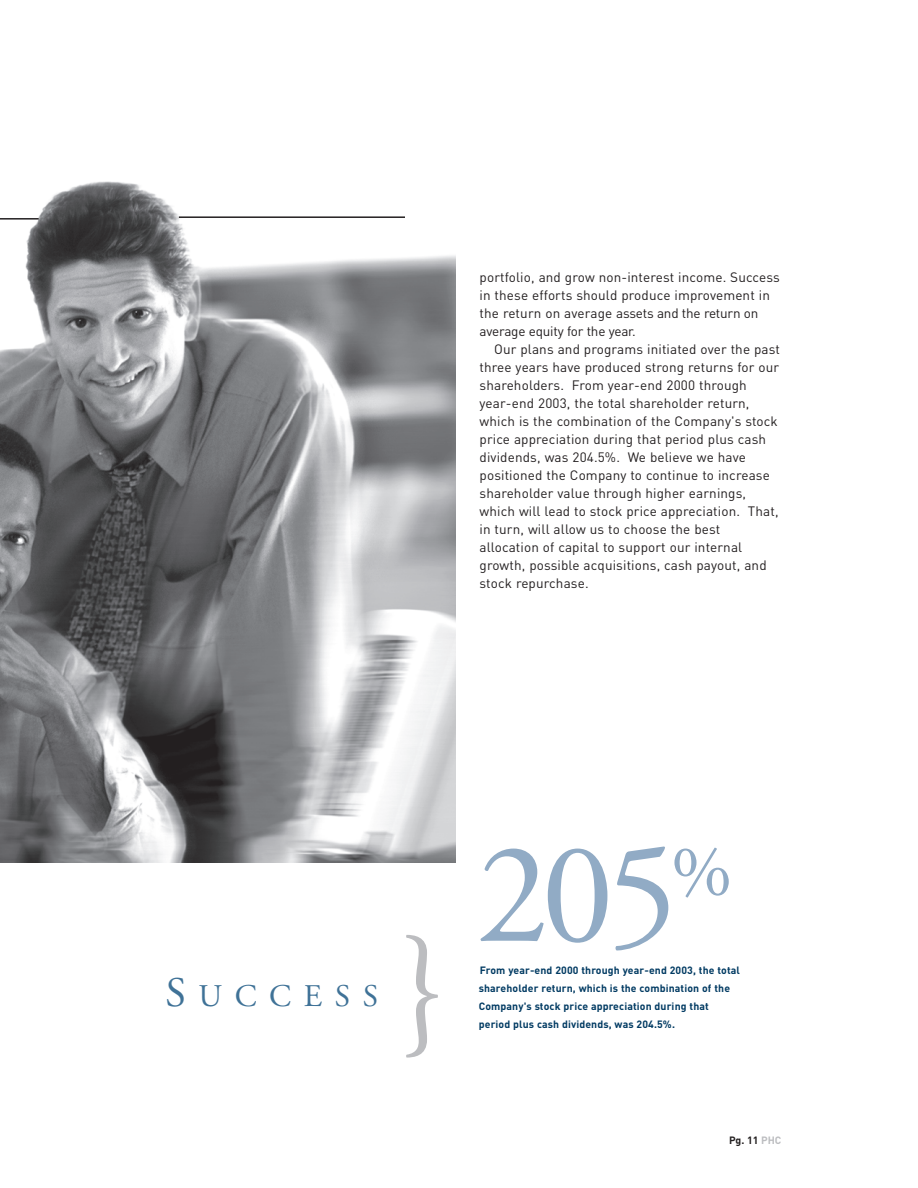
<style>
.page{position:relative;width:918px;height:1188px;background:#fff}
.page>*{position:absolute;margin:0;border:0;box-sizing:border-box;transform-origin:0 0}
.t1{font:144px "Adobe Garamond";color:#91abc5}
.t2{font:144px "Adobe Garamond";color:#bcbdc0}
.t3{font:31.5px "Adobe Garamond";letter-spacing:.4em;color:#3f7297}
.t4{font:13.5px/18px "DIN";letter-spacing:.01em;color:#231f20}
.t5{font:700 10.5px/18px "DIN";letter-spacing:.01em;color:#003a62}
.t6{font:700 10.5px "DIN";color:#231f20}
.s1{font-size:42px}
.s2{color:#bcbdc0}
</style>
<div class="page">
<img style="left:0;top:181px;width:456px;height:681px">
<hr style="left:0;top:218px;width:39px;height:2px;background:#231f20">
<hr style="left:179px;top:216px;width:226px;height:2px;background:#231f20">
<p class="t4" style="left:480px;top:268px;width:302px">portfolio, and grow non-interest income. Success in these efforts should produce improvement in the return on average assets and the return on average equity for the year.</p>
<p class="t4" style="left:480px;top:340px;width:302px;text-indent:15px">Our plans and programs initiated over the past three years have produced strong returns for our shareholders. From year-end 2000 through year-end 2003, the total shareholder return, which is the combination of the Company's stock price appreciation during that period plus cash dividends, was 204.5%. We believe we have positioned the Company to continue to increase shareholder value through higher earnings, which will lead to stock price appreciation. That, in turn, will allow us to choose the best allocation of capital to support our internal growth, possible acquisitions, cash payout, and stock repurchase.</p>
<h2 class="t3" style="left:165px;top:983px;width:214px"><span class="s1">S</span>UCCESS</h2>
<h1 class="t2" style="left:401px;top:932px;width:48px">}</h1>
<h1 class="t1" style="left:477px;top:838px;width:257px">205<sup>%</sup></h1>
<p class="t5" style="left:479px;top:961px;width:263px">From year-end 2000 through year-end 2003, the total shareholder return, which is the combination of the Company's stock price appreciation during that period plus cash dividends, was 204.5%.</p>
<p class="t6" style="left:729px;top:1134px;width:54px">Pg. 11 <span class="s2">PHC</span></p>
</div>
